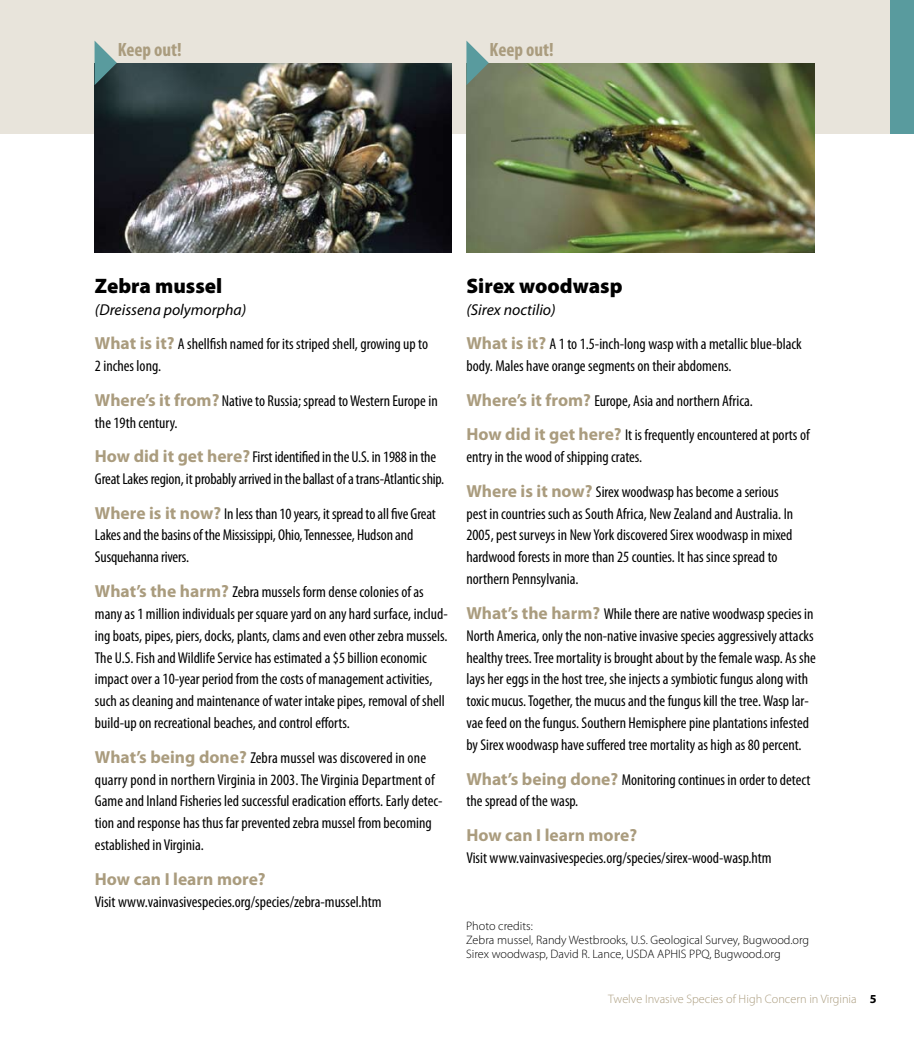
<style>
.page{position:relative;width:914px;height:1040px;background:#fff}
.page>*{position:absolute;margin:0;border:0;box-sizing:border-box;transform-origin:0 0}
.t1{font:900 21px "Myriad Pro";color:#000}
.t2{font:700 condensed 19.25px "Myriad Pro";color:#aa9c7e}
.t3{font:700 17.5px "Myriad Pro";color:#aa9c7e}
.t4{font:condensed 15.75px/21.9px "Myriad Pro";color:#000}
.t5{font:300 12.25px/14px "Myriad Pro";color:#000}
.t6{font:300 12.25px "Myriad Pro";color:#aa9c7e}
.s1{font-style:italic;font-stretch:normal}
.s2{font-weight:700;font-stretch:normal;font-size:17.5px;color:#aa9c7e}
.s3{font-weight:700;color:#000}
</style>
<div class="page">
<div style="left:0;top:0;width:914px;height:134px;background:#e8e4db"></div>
<img style="left:94px;top:63px;width:357px;height:189px">
<img style="left:466px;top:63px;width:348px;height:189px">
<div style="left:890px;top:0;width:24px;height:133px;background:#599b9e"></div>
<svg style="left:95px;top:41px;width:22px;height:44px"></svg>
<svg style="left:466px;top:41px;width:22px;height:44px"></svg>
<p class="t2" style="left:118px;top:38px;width:66px">Keep out!</p>
<p class="t2" style="left:489px;top:38px;width:66px">Keep out!</p>
<h1 class="t1" style="left:95px;top:272px;width:129px">Zebra mussel</h1>
<p class="t4" style="left:95px;top:292px;width:335px;line-height:34.5px"><span class="s1">(Dreissena polymorpha)<br></span><span class="s2">What is it?</span> A shellfish named for its striped shell, growing up to</p>
<p class="t4" style="left:95px;top:349px;width:344px;line-height:34.5px">2 inches long.<br><span class="s2">Where’s it from?</span> Native to Russia; spread to Western Europe in</p>
<p class="t4" style="left:95px;top:405px;width:343px;line-height:34.5px">the 19th century.<br><span class="s2">How did it get here?</span> First identified in the U.S. in 1988 in the</p>
<p class="t4" style="left:95px;top:461px;width:351px;line-height:34.5px">Great Lakes region, it probably arrived in the ballast of a trans-Atlantic ship.<br><span class="s2">Where is it now?</span> In less than 10 years, it spread to all five Great</p>
<p class="t4" style="left:95px;top:524px;width:320px">Lakes and the basins of the Mississippi, Ohio, Tennessee, Hudson and<br>Susquehanna rivers.</p>
<p class="t4" style="left:95px;top:580px;width:354px"><span class="s2">What’s the harm?</span> Zebra mussels form dense colonies of as many as 1 million individuals per square yard on any hard surface, includ&shy;ing boats, pipes, piers, docks, plants, clams and even other zebra mussels.<br>The U.S. Fish and Wildlife Service has estimated a $5 billion economic impact over a 10-year period from the costs of management activities, such as cleaning and maintenance of water intake pipes, removal of shell build-up on recreational beaches, and control efforts.</p>
<p class="t4" style="left:95px;top:746px;width:349px"><span class="s2">What’s being done?</span> Zebra mussel was discovered in one quarry pond in northern Virginia in 2003. The Virginia Department of Game and Inland Fisheries led successful eradication efforts. Early detec&shy;tion and response has thus far prevented zebra mussel from becoming established in Virginia.</p>
<p class="t3" style="left:95px;top:867px;width:172px">How can I learn more?</p>
<p class="t4" style="left:95px;top:890px;width:288px">Visit www.vainvasivespecies.org/species/zebra-mussel.htm</p>
<h1 class="t1" style="left:466px;top:272px;width:158px">Sirex woodwasp</h1>
<p class="t4" style="left:466px;top:292px;width:337px;line-height:34.5px"><span class="s1">(Sirex noctilio)<br></span><span class="s2">What is it?</span> A 1 to 1.5-inch-long wasp with a metallic blue-black</p>
<p class="t4" style="left:466px;top:349px;width:345px;line-height:34.5px">body. Males have orange segments on their abdomens.<br><span class="s2">Where’s it from?</span> Europe, Asia and northern Africa.<br><span class="s2">How did it get here?</span> It is frequently encountered at ports of</p>
<p class="t4" style="left:466px;top:439px;width:314px;line-height:34.5px">entry in the wood of shipping crates.<br><span class="s2">Where is it now?</span> Sirex woodwasp has become a serious</p>
<p class="t4" style="left:466px;top:502px;width:328px">pest in countries such as South Africa, New Zealand and Australia. In 2005, pest surveys in New York discovered Sirex woodwasp in mixed hardwood forests in more than 25 counties. It has since spread to northern Pennsylvania.</p>
<p class="t4" style="left:466px;top:602px;width:351px"><span class="s2">What’s the harm?</span> While there are native woodwasp species in North America, only the non-native invasive species aggressively attacks healthy trees. Tree mortality is brought about by the female wasp. As she lays her eggs in the host tree, she injects a symbiotic fungus along with toxic mucus. Together, the mucus and the fungus kill the tree. Wasp lar&shy;vae feed on the fungus. Southern Hemisphere pine plantations infested by Sirex woodwasp have suffered tree mortality as high as 80 percent.</p>
<p class="t4" style="left:466px;top:768px;width:345px"><span class="s2">What’s being done?</span> Monitoring continues in order to detect the spread of the wasp.</p>
<p class="t3" style="left:466px;top:823px;width:172px">How can I learn more?</p>
<p class="t4" style="left:466px;top:846px;width:306px">Visit www.vainvasivespecies.org/species/sirex-wood-wasp.htm</p>
<p class="t5" style="left:466px;top:918px;width:344px">Photo credits:<br>Zebra mussel, Randy Westbrooks, U.S. Geological Survey, Bugwood.org<br>Sirex woodwasp, David R. Lance, USDA APHIS PPQ, Bugwood.org</p>
<p class="t6" style="left:608px;top:991px;width:270px">Twelve Invasive Species of High Concern in Virginia <span class="s3">5</span></p>
</div>
